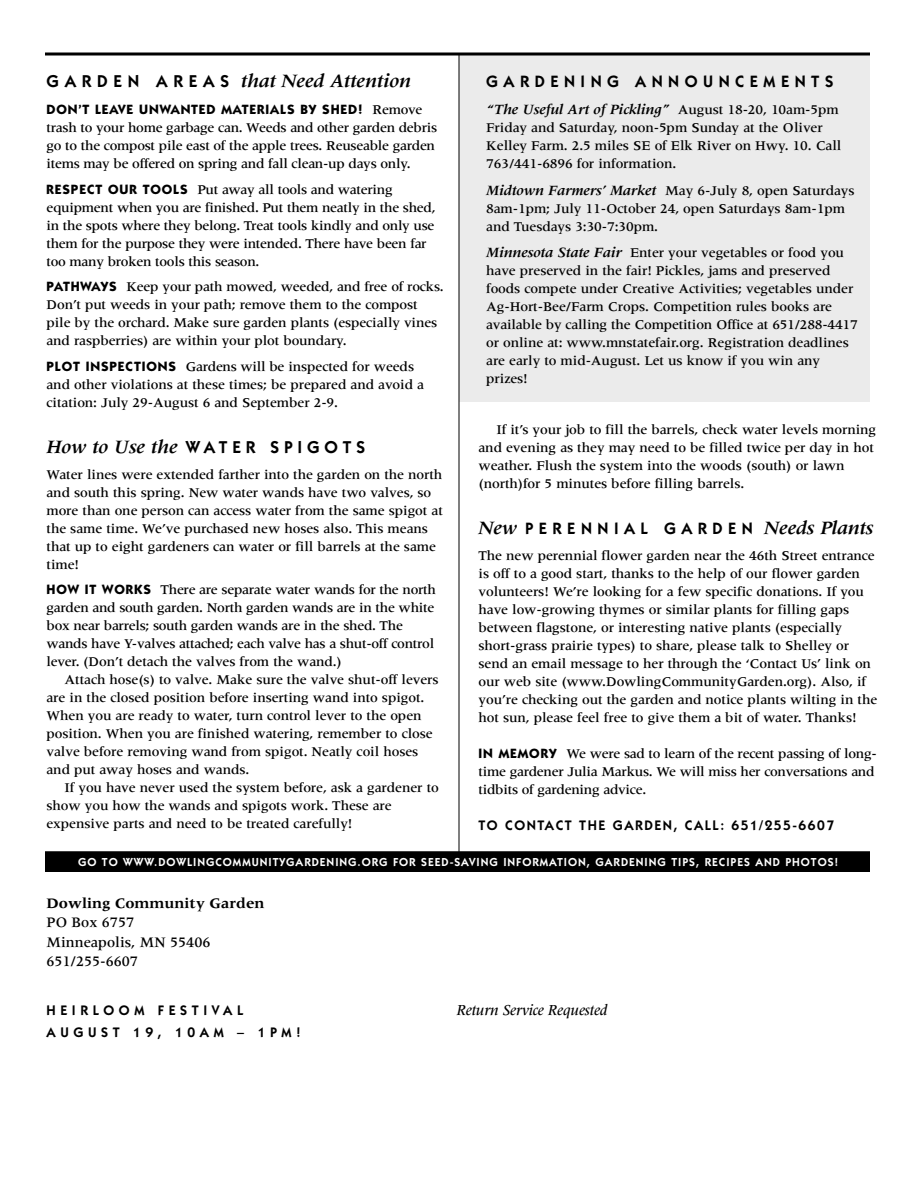
<style>
.page{position:relative;width:918px;height:1188px;background:#fff}
.page>*{position:absolute;margin:0;border:0;box-sizing:border-box;transform-origin:0 0}
.t1{font:italic 700 19.5px "Meridien";letter-spacing:-.01em;color:#000}
.t2{font:600 17.25px "Itc Kabel";letter-spacing:.285em;color:#000}
.t3{font:600 16.5px "Itc Kabel";letter-spacing:.335em;color:#000}
.t4{font:italic 500 15.75px "Meridien";letter-spacing:-.005em;color:#000}
.t5{font:500 15px/19.5px "Meridien";color:#000}
.t6{font:700 15px "Meridien";color:#000}
.t7{font:italic 700 14.7px "Meridien";letter-spacing:-.01em;color:#000}
.t8{font:500 13.8px/18px "Meridien";letter-spacing:-.01em;color:#000}
.t9{font:600 13.8px "Itc Kabel";letter-spacing:.11em;color:#000}
.t10{font:600 13.8px/22.5px "Itc Kabel";letter-spacing:.335em;color:#000}
.t11{font:700 13.5px "Itc Kabel";letter-spacing:.065em;color:#000}
.t12{font:600 11.7px "Itc Kabel";letter-spacing:.085em;color:#fff}
.s1{font-family:"Itc Kabel";font-weight:600;font-style:normal;font-size:17.25px}
.s2{font-family:"Meridien";font-weight:500;font-size:13.8px}
.s3{font-family:"Itc Kabel";font-weight:700;font-size:13.5px}
.s4{font-family:"Meridien";font-weight:700;font-style:italic;font-size:19.5px}
.s5{font-weight:500;font-style:normal;font-size:13.8px}
.s6{font-weight:700;font-style:italic;font-size:14.7px}
</style>
<div class="page">
<div style="left:459px;top:54px;width:411px;height:347px;background:#ebebeb"></div>
<svg style="left:45px;top:52px;width:825px;height:4px;background:#3e3e3e"></svg>
<hr style="left:45px;top:851px;width:825px;height:3px;background:#000">
<hr style="left:459px;top:54px;width:1px;height:799px;background:#000">
<div style="left:45px;top:853px;width:825px;height:19px;background:#000"></div>
<h1 class="t1" style="left:46px;top:73px;width:366px"><span class="s1">G A R D E N A R E A S</span> that Need Attention</h1>
<p class="t11" style="left:46px;top:105px;width:378px">DON’T LEAVE UNWANTED MATERIALS BY SHED! <span class="s2">Remove</span></p>
<p class="t8" style="left:47px;top:120px;width:392px">trash to your home garbage can. Weeds and other garden debris go to the compost pile east of the apple trees. Reuseable garden items may be offered on spring and fall clean-up days only.</p>
<p class="t8" style="left:46px;top:181px;width:391px"><span class="s3">RESPECT OUR TOOLS</span> Put away all tools and watering equipment when you are finished. Put them neatly in the shed, in the spots where they belong. Treat tools kindly and only use them for the purpose they were intended. There have been far too many broken tools this season.</p>
<p class="t8" style="left:46px;top:279px;width:399px"><span class="s3">PATHWAYS</span> Keep your path mowed, weeded, and free of rocks.<br>Don’t put weeds in your path; remove them to the compost pile by the orchard. Make sure garden plants (especially vines and raspberries) are within your plot boundary.</p>
<p class="t8" style="left:46px;top:358px;width:379px"><span class="s3">PLOT INSPECTIONS</span> Gardens will be inspected for weeds and other violations at these times; be prepared and avoid a citation: July 29-August 6 and September 2-9.</p>
<p class="t2" style="left:46px;top:441px;width:320px"><span class="s4">How to Use the</span> WATER SPIGOTS</p>
<p class="t8" style="left:46px;top:466px;width:398px">Water lines were extended farther into the garden on the north and south this spring. New water wands have two valves, so more than one person can access water from the same spigot at the same time. We’ve purchased new hoses also. This means that up to eight gardeners can water or fill barrels at the same time!</p>
<p class="t8" style="left:46px;top:582px;width:391px"><span class="s3">HOW IT WORKS</span> There are separate water wands for the north garden and south garden. North garden wands are in the white box near barrels; south garden wands are in the shed. The wands have Y-valves attached; each valve has a shut-off control lever. (Don’t detach the valves from the wand.)</p>
<p class="t8" style="left:47px;top:672px;width:394px;text-indent:18px">Attach hose(s) to valve. Make sure the valve shut-off levers are in the closed position before inserting wand into spigot.<br>When you are ready to water, turn control lever to the open position. When you are finished watering, remember to close valve before removing wand from spigot. Neatly coil hoses and put away hoses and wands.</p>
<p class="t8" style="left:47px;top:780px;width:394px;text-indent:18px">If you have never used the system before, ask a gardener to show you how the wands and spigots work. These are expensive parts and need to be treated carefully!</p>
<p class="t3" style="left:486px;top:76px;width:349px">GARDENING ANNOUNCEMENTS</p>
<p class="t7" style="left:486px;top:104px;width:354px">“The Useful Art of Pickling” <span class="s5">August 18-20, 10am-5pm</span></p>
<p class="t8" style="left:486px;top:120px;width:357px">Friday and Saturday, noon-5pm Sunday at the Oliver<br>Kelley Farm. 2.5 miles SE of Elk River on Hwy. 10. Call<br>763/441-6896 for information.</p>
<p class="t8" style="left:486px;top:182px;width:370px"><span class="s6">Midtown Farmers’ Market</span> May 6-July 8, open Saturdays<br>8am-1pm; July 11-October 24, open Saturdays 8am-1pm and Tuesdays 3:30-7:30pm.</p>
<p class="t8" style="left:486px;top:244px;width:373px"><span class="s6">Minnesota State Fair</span> Enter your vegetables or food you have preserved in the fair! Pickles, jams and preserved foods compete under Creative Activities; vegetables under Ag-Hort-Bee/Farm Crops. Competition rules books are available by calling the Competition Office at 651/288-4417 or online at: www.mnstatefair.org. Registration deadlines are early to mid-August. Let us know if you win any prizes!</p>
<p class="t8" style="left:478px;top:421px;width:399px;text-indent:18px">If it’s your job to fill the barrels, check water levels morning and evening as they may need to be filled twice per day in hot weather. Flush the system into the woods (south) or lawn (north)for 5 minutes before filling barrels.</p>
<p class="t3" style="left:478px;top:523px;width:396px"><span class="s4">New</span> PERENNIAL GARDEN <span class="s4">Needs Plants</span></p>
<p class="t8" style="left:478px;top:547px;width:400px">The new perennial flower garden near the 46th Street entrance is off to a good start, thanks to the help of our flower garden volunteers! We’re looking for a few specific donations. If you have low-growing thymes or similar plants for filling gaps between flagstone, or interesting native plants (especially short-grass prairie types) to share, please talk to Shelley or send an email message to her through the ‘Contact Us’ link on our web site (www.DowlingCommunityGarden.org). Also, if you’re checking out the garden and notice plants wilting in the hot sun, please feel free to give them a bit of water. Thanks!</p>
<p class="t8" style="left:478px;top:745px;width:400px"><span class="s3">IN MEMORY</span> We were sad to learn of the recent passing of long&shy;time gardener Julia Markus. We will miss her conversations and tidbits of gardening advice.</p>
<p class="t9" style="left:478px;top:820px;width:357px">TO CONTACT THE GARDEN, CALL: 651/255-6607</p>
<p class="t12" style="left:78px;top:857px;width:762px">GO TO WWW.DOWLINGCOMMUNITYGARDENING.ORG FOR SEED-SAVING INFORMATION, GARDENING TIPS, RECIPES AND PHOTOS!</p>
<p class="t6" style="left:46px;top:897px;width:220px">Dowling Community Garden</p>
<p class="t5" style="left:46px;top:914px;width:166px">PO Box 6757<br>Minneapolis, MN 55406<br>651/255-6607</p>
<p class="t10" style="left:46px;top:1000px;width:256px">HEIRLOOM FESTIVAL<br>AUGUST 19, 10AM – 1PM!</p>
<p class="t4" style="left:457px;top:1003px;width:152px">Return Service Requested</p>
</div>
